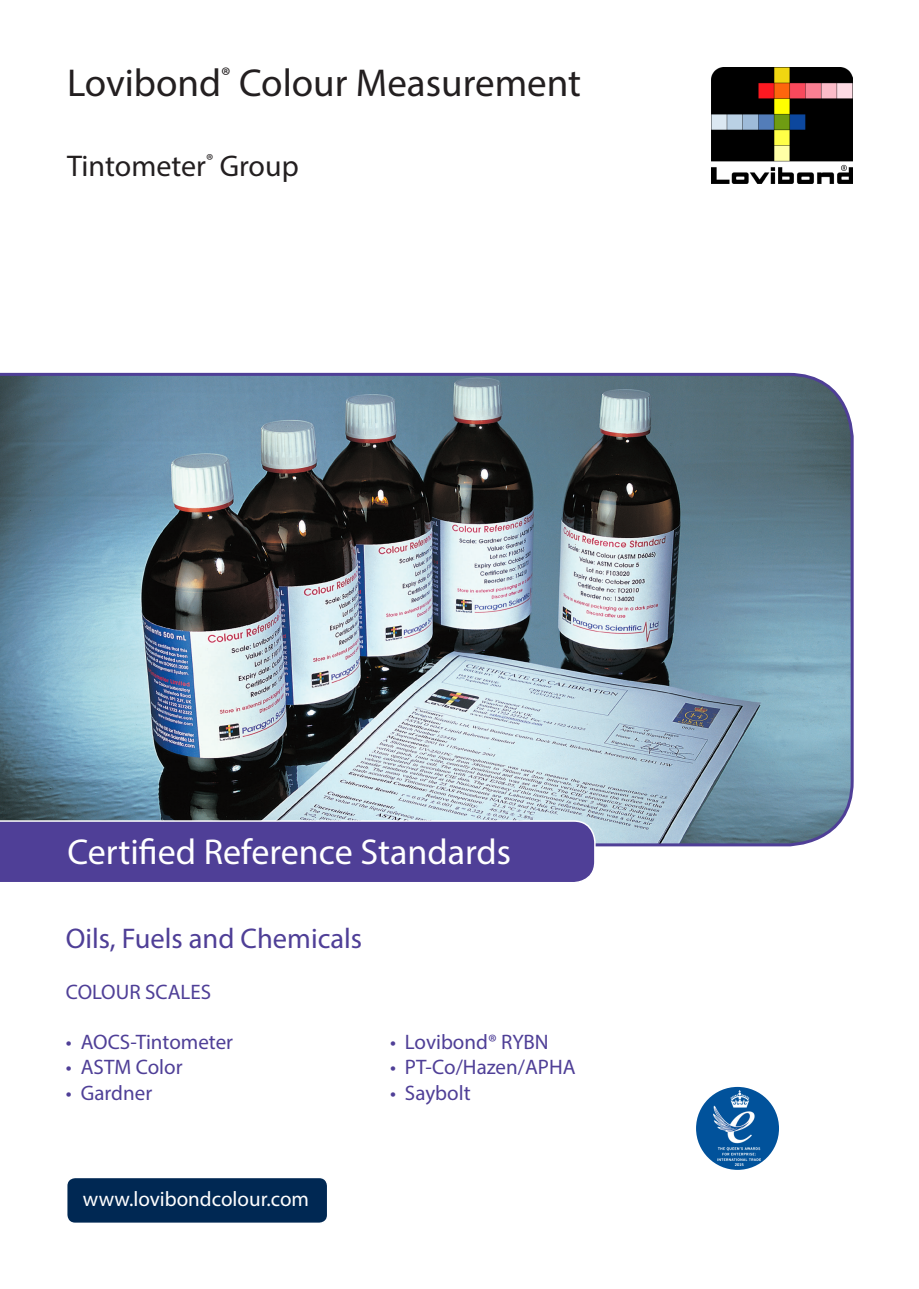
<style>
.page{position:relative;width:919px;height:1289px;background:#fff}
.page>*{position:absolute;margin:0;border:0;box-sizing:border-box;transform-origin:0 0}
.t1{font:39px "Myriad Pro";color:#231f20}
.t2{font:36px "Myriad Pro";color:#fff}
.t3{font:30px "Myriad Pro";color:#231f20}
.GreenBullets__black{font:28.5px "Myriad Pro";color:#4f3f97}
.GreenBullets__black-2{font:21px "Myriad Pro";color:#4f3f97}
.t4{font:21px "Myriad Pro";color:#fff}
</style>
<div class="page">
<img style="left:711px;top:67px;width:141px;height:116px">
<img style="left:0;top:373px;width:853px;height:473px">
<div style="left:0;top:820px;width:595px;height:62px;background:#4f3f97"></div>
<div style="left:67px;top:1177px;width:261px;height:46px;background:#002853;border-radius:9px"></div>
<div style="left:66px;top:1176px;width:262px;height:48px;border:2px solid #fff;border-radius:9px"></div>
<div style="left:696px;top:1086px;width:83px;height:83px;background:#01529b;border-radius:50%"></div>
<img style="left:713px;top:1089px;width:47px;height:76px">
<p class="t1" style="left:67px;top:59px;width:515px">Lovibond<sup>®</sup> Colour Measurement</p>
<p class="t3" style="left:67px;top:147px;width:233px">Tintometer<sup>®</sup> Group</p>
<p class="t2" style="left:67px;top:829px;width:445px">Certified Reference Standards</p>
<p class="GreenBullets__black" style="left:66px;top:921px;width:298px">Oils, Fuels and Chemicals</p>
<p class="GreenBullets__black-2" style="left:66px;top:978px;width:147px">COLOUR SCALES</p>
<p class="GreenBullets__black-2" style="left:66px;top:1029px;width:169px">• AOCS-Tintometer</p>
<p class="GreenBullets__black-2" style="left:390px;top:1029px;width:160px">• Lovibond® RYBN</p>
<p class="GreenBullets__black-2" style="left:66px;top:1054px;width:118px">• ASTM Color</p>
<p class="GreenBullets__black-2" style="left:390px;top:1054px;width:187px">• PT-Co/Hazen/APHA</p>
<p class="GreenBullets__black-2" style="left:66px;top:1079px;width:88px">• Gardner</p>
<p class="GreenBullets__black-2" style="left:390px;top:1079px;width:82px">• Saybolt</p>
<p class="t4" style="left:83px;top:1186px;width:228px">www.lovibondcolour.com</p>
</div>
